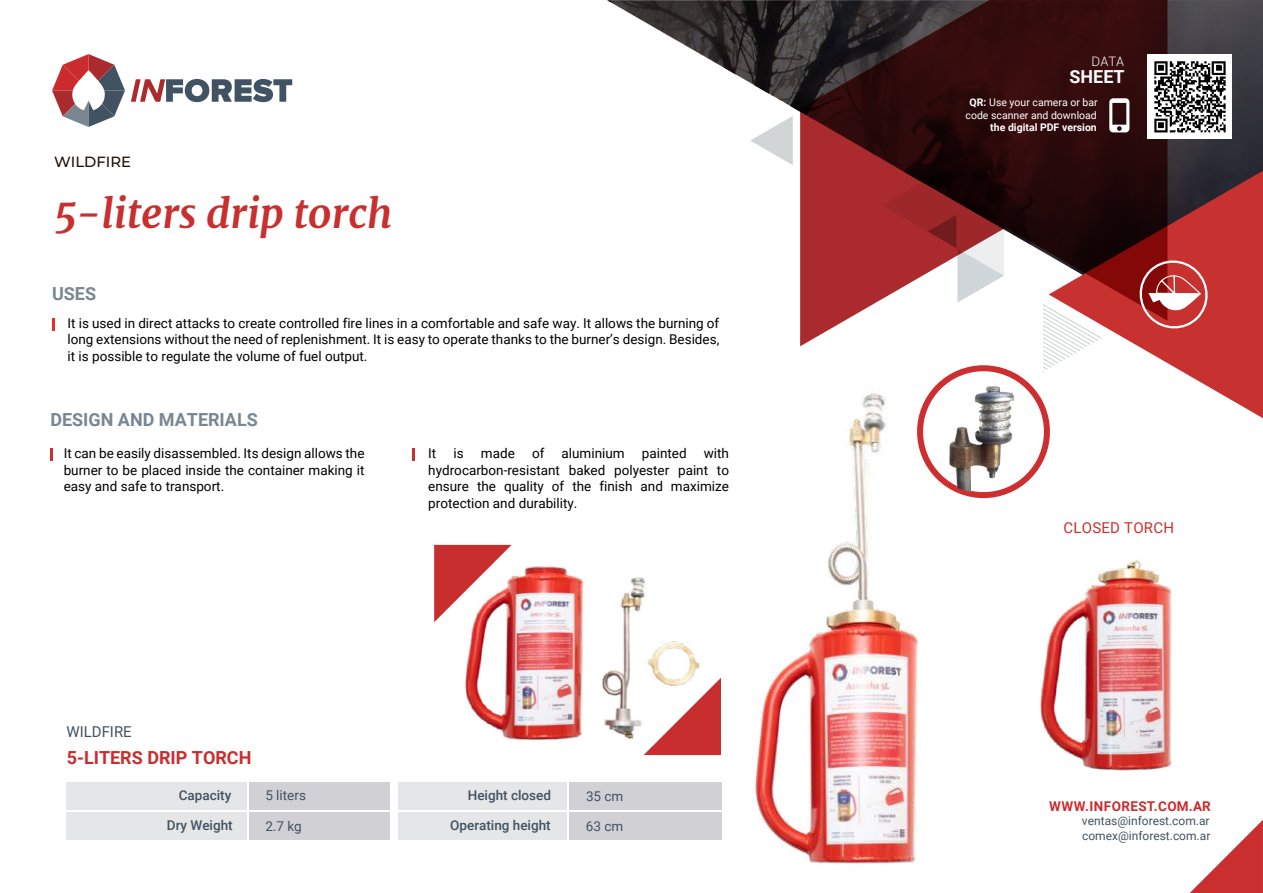
<style>
.page{position:relative;width:1263px;height:893px;background:#fff}
.page>*{position:absolute;margin:0;border:0;box-sizing:border-box;transform-origin:0 0}
.t1{font:italic 700 40.5px "Merriweather";color:#c92f2f}
.t2{font:700 18px "Roboto";color:#7a8691}
.t3{font:700 18px "Roboto";color:#c92e2f}
.t4{font:700 18px "Roboto";color:#fff}
.t5{font:15px "Roboto";letter-spacing:.015em;color:#c7312f}
.t6{font:15px "Roboto";color:#415262}
.t7{font:500 14.85px "Montserrat";color:#1d120b}
.t8{font:13.5px/16.5px "Roboto";color:#020002;text-align:justify}
.t9{font:500 13.5px "Roboto";color:#425262}
.t10{font:13.5px "Roboto";color:#425262}
.t11{font:700 13.5px "Roboto";letter-spacing:.03em;color:#cc2b2e}
.t12{font:300 13.05px "Roboto";color:#fff}
.t13{font:12px/15px "Roboto";color:#425262}
.t14{font:10.5px/12.6px "Roboto";color:#fff;text-align:center}
.t15{font:700 10.5px "Roboto";color:#fff}
.s1{font-weight:700}
</style>
<div class="page">
<svg style="left:607px;top:0;width:656px;height:347px"></svg>
<svg style="left:1190px;top:830px;width:73px;height:63px"></svg>
<svg style="left:1102px;top:171px;width:161px;height:247px;fill:#c7312f"></svg>
<svg style="left:800px;top:0;width:367px;height:346px;background:#612526"></svg>
<svg style="left:750px;top:116px;width:43px;height:49px"></svg>
<svg style="left:1136px;top:257px;width:75px;height:75px"></svg>
<svg style="left:131px;top:79px;width:161px;height:23px"></svg>
<svg style="left:52px;top:54px;width:73px;height:73px"></svg>
<div style="left:66px;top:782px;width:181px;height:27px;background:#e4e6e7"></div>
<div style="left:66px;top:812px;width:181px;height:28px;background:#e4e6e7"></div>
<div style="left:249px;top:782px;width:140px;height:27px;background:#d0d0d5"></div>
<div style="left:249px;top:812px;width:140px;height:28px;background:#d0d0d5"></div>
<svg style="left:52px;top:318px;width:2px;height:13px"></svg>
<svg style="left:50px;top:448px;width:3px;height:13px"></svg>
<svg style="left:413px;top:448px;width:2px;height:13px"></svg>
<svg style="left:882px;top:43px;width:220px;height:307px"></svg>
<img style="left:1148px;top:570px;width:115px;height:260px">
<img style="left:774px;top:350px;width:374px;height:514px">
<img style="left:398px;top:544px;width:376px;height:296px">
<svg style="left:1109px;top:98px;width:20px;height:34px"></svg>
<img style="left:1148px;top:54px;width:84px;height:84px">
<p class="t7" style="left:54px;top:151px;width:78px">WILDFIRE</p>
<h1 class="t1" style="left:54px;top:185px;width:340px">5-liters drip torch</h1>
<h2 class="t2" style="left:52px;top:281px;width:46px">USES</h2>
<p class="t8" style="left:68px;top:314px;width:653px">It is used in direct attacks to create controlled fire lines in a comfortable and safe way. It allows the burning of long extensions without the need of replenishment. It is easy to operate thanks to the burner’s design. Besides, it is possible to regulate the volume of fuel output.</p>
<h2 class="t2" style="left:50px;top:407px;width:209px">DESIGN AND MATERIALS</h2>
<p class="t8" style="left:64px;top:445px;width:302px">It can be easily disassembled. Its design allows the burner to be placed inside the container making it easy and safe to transport.</p>
<p class="t8" style="left:428px;top:445px;width:10px">It</p>
<p class="t8" style="left:453px;top:445px;width:12px">is</p>
<p class="t8" style="left:481px;top:445px;width:35px">made</p>
<p class="t8" style="left:532px;top:445px;width:14px">of</p>
<p class="t8" style="left:561px;top:445px;width:65px">aluminium</p>
<p class="t8" style="left:642px;top:445px;width:46px">painted</p>
<p class="t8" style="left:428px;top:445px;width:302px;text-indent:275px">with hydrocarbon-resistant baked polyester paint to ensure the quality of the finish and maximize protection and durability.</p>
<p class="t6" style="left:66px;top:721px;width:67px">WILDFIRE</p>
<h2 class="t3" style="left:67px;top:745px;width:186px">5-LITERS DRIP TORCH</h2>
<p class="t10" style="left:265px;top:785px;width:42px">5 liters</p>
<p class="t9" style="left:179px;top:785px;width:54px">Capacity</p>
<p class="t9" style="left:468px;top:785px;width:85px">Height closed</p>
<p class="t10" style="left:586px;top:787px;width:39px">35 cm</p>
<p class="t9" style="left:167px;top:816px;width:67px">Dry Weight</p>
<p class="t10" style="left:265px;top:817px;width:38px">2.7 kg</p>
<p class="t9" style="left:450px;top:816px;width:102px">Operating height</p>
<p class="t10" style="left:586px;top:817px;width:39px">63 cm</p>
<p class="t12" style="left:1091px;top:53px;width:34px">DATA</p>
<h2 class="t4" style="left:1069px;top:64px;width:57px">SHEET</h2>
<p class="t14" style="left:965px;top:96px;width:134px"><span class="s1">QR:</span> Use your camera or bar code scanner and download</p>
<p class="t15" style="left:990px;top:120px;width:108px">the digital PDF version</p>
<p class="t5" style="left:1064px;top:517px;width:112px">CLOSED TORCH</p>
<p class="t11" style="left:1049px;top:797px;width:163px">WWW.INFOREST.COM.AR</p>
<p class="t13" style="left:1082px;top:812px;width:130px">ventas@inforest.com.ar comex@inforest.com.ar</p>
</div>
